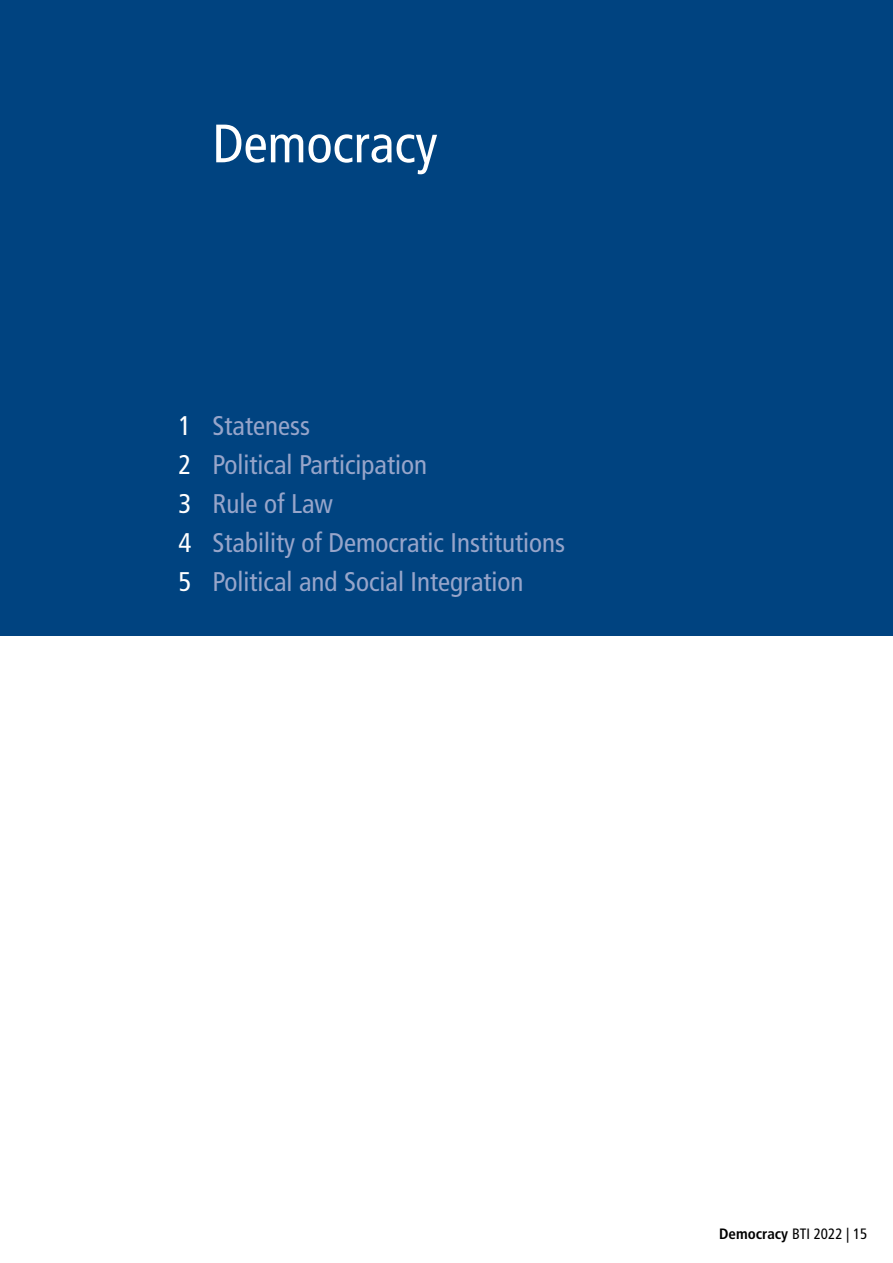
<style>
.page{position:relative;width:893px;height:1263px;background:#fff}
.page>*{position:absolute;margin:0;border:0;box-sizing:border-box;transform-origin:0 0}
.t1{font:condensed 54px "Frutiger";color:#fff}
.t2{font:condensed 27px/39px "Frutiger";color:#97a5ca}
.t3{font:condensed 15px "Frutiger";color:#000}
.s1{color:#fff}
.s2{font-weight:700}
</style>
<div class="page">
<div style="left:0;top:0;width:893px;height:635px;background:#004380"></div>
<h1 class="t1" style="left:213px;top:112px;width:226px">Democracy</h1>
<p class="t2" style="left:178px;top:407px;width:388px"><span class="s1">1</span> Stateness<br><span class="s1">2</span> Political Participation<br><span class="s1">3</span> Rule of Law<br><span class="s1">4</span> Stability of Democratic Institutions<br><span class="s1">5</span> Political and Social Integration</p>
<p class="t3" style="left:719px;top:1225px;width:150px"><span class="s2">Democracy</span> BTI 2022 | 15</p>
</div>
